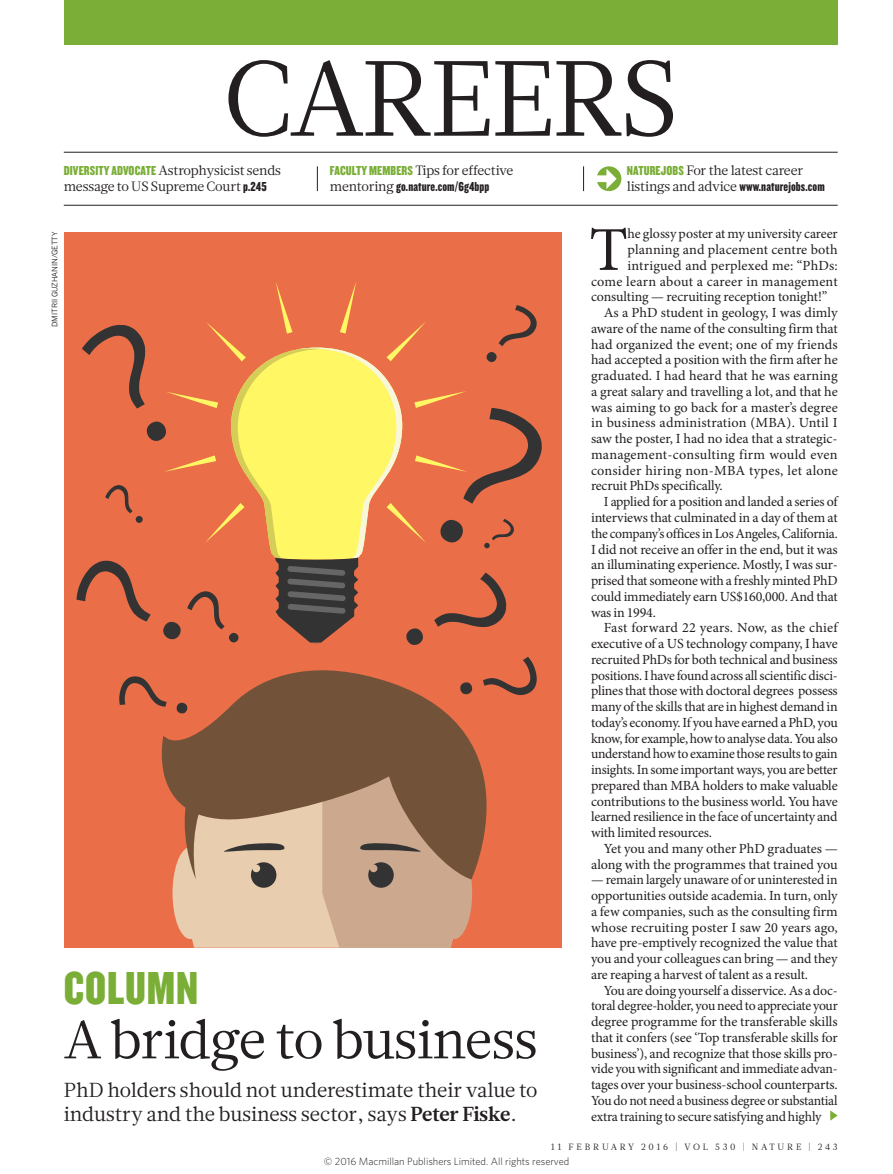
<style>
.page{position:relative;width:893px;height:1174px;background:#fff}
.page>*{position:absolute;margin:0;border:0;box-sizing:border-box;transform-origin:0 0}
.t1{font:106.5px "Glosa Math";letter-spacing:-.025em;color:#231f20}
.BODY_DROP_CAP{font:62.4px "Minion Pro";color:#231f20}
.COLUMN_HEADING{font:54px "Glosa Math";letter-spacing:-.01em;color:#231f20}
.COLUMN_STRAP{font:48px "Knockout 69 Full Liteweight";letter-spacing:.02em;color:#7aae36}
.COLUMN_STANDFIRST{font:20.25px/23.7px "Glosa Math";letter-spacing:-.005em;color:#231f20}
.BODY_INDENT{font:13.95px/15.8px "Minion Pro";letter-spacing:-.015em;color:#231f20;text-align:justify}
.BODY_DROP_CAP-2{font:13.95px "Minion Pro";letter-spacing:.005em;color:#231f20}
.MINI_TOC_TEXT{font:13.5px/15.8px "Glosa Math";letter-spacing:-.01em;color:#231f20}
.t2{font:13.5px "Knockout 69 Full Liteweight";letter-spacing:.01em;color:#231f20}
.t3{font:300 10.5px "Whitney";color:#231f20}
.t4{font:9px "Glosa Math";letter-spacing:.3em;color:#231f20}
.PIC_CREDIT{font:7.5px "News Gothic MTOT";color:#231f20}
.s1{font-family:"Knockout 69 Full Liteweight";color:#7aae36}
.s2{font-family:"Knockout 69 Full Liteweight"}
.s3{font-weight:700}
.s4{font-family:"Glosa Math"}
</style>
<div class="page">
<div style="left:597px;top:166px;width:24px;height:25px;background:#7aae36;border-radius:50%"></div>
<div style="left:596px;top:175px;width:12px;height:7px;background:#fff"></div>
<svg style="left:606px;top:169px;width:11px;height:20px"></svg>
<svg style="left:830px;top:1110px;width:8px;height:10px"></svg>
<div style="left:64px;top:232px;width:497px;height:715px;background:#ea6f49"></div>
<div style="left:173px;top:879px;width:149px;height:68px;background:#e8cdaf"></div>
<svg style="left:161px;top:670px;width:161px;height:209px;fill:#725238"></svg>
<div style="left:251px;top:862px;width:25px;height:25px;background:#333;border-radius:50%"></div>
<div style="left:252px;top:864px;width:8px;height:8px;background:#e8cdaf;border-radius:50%"></div>
<svg style="left:224px;top:842px;width:61px;height:10px"></svg>
<svg style="left:322px;top:656px;width:215px;height:291px"></svg>
<svg style="left:119px;top:676px;width:69px;height:37px"></svg>
<svg style="left:76px;top:282px;width:466px;height:363px"></svg>
<div style="left:64px;top:0;width:774px;height:45px;background:#7aae36"></div>
<hr style="left:64px;top:152px;width:774px;height:1px;background:#231f20">
<hr style="left:64px;top:205px;width:774px;height:1px;background:#231f20">
<svg style="left:317px;top:166px;width:1px;height:25px"></svg>
<svg style="left:583px;top:166px;width:1px;height:25px"></svg>
<h1 class="t1" style="left:223px;top:29px;width:457px">CAREERS</h1>
<p class="MINI_TOC_TEXT" style="left:64px;top:163px;width:219px"><span class="s1">DIVERSITY ADVOCATE</span> Astrophysicist sends message to US Supreme Court <span class="s2">p.245</span></p>
<p class="PIC_CREDIT" style="left:50px;top:327px;width:96px;rotate:-90deg">DMITRII GUZHANIN/GETTY</p>
<p class="MINI_TOC_TEXT" style="left:330px;top:163px;width:185px"><span class="s1">FACULTY MEMBERS</span> Tips for effective mentoring <span class="s2">go.nature.com/6g4bpp</span></p>
<p class="COLUMN_STRAP" style="left:64px;top:958px;width:136px">COLUMN</p>
<p class="COLUMN_HEADING" style="left:64px;top:1004px;width:475px">A bridge to business</p>
<p class="COLUMN_STANDFIRST" style="left:64px;top:1078px;width:475px">PhD holders should not underestimate their value to industry and the business sector, says <span class="s3">Peter Fiske</span>.</p>
<p class="MINI_TOC_TEXT" style="left:627px;top:163px;width:178px"><span class="s1">NATUREJOBS</span> For the latest career</p>
<p class="t2" style="left:627px;top:178px;width:199px"><span class="s4">listings and advice</span> www.naturejobs.com</p>
<p class="BODY_DROP_CAP" style="left:589px;top:208px;width:40px">T</p>
<p class="BODY_DROP_CAP-2" style="left:627px;top:224px;width:212px">he glossy poster at my university career</p>
<p class="BODY_DROP_CAP-2" style="left:627px;top:240px;width:212px">planning and placement centre both</p>
<p class="BODY_DROP_CAP-2" style="left:627px;top:256px;width:212px">intrigued and perplexed me: “PhDs:</p>
<p class="BODY_DROP_CAP-2" style="left:591px;top:272px;width:248px">come learn about a career in management</p>
<p class="BODY_DROP_CAP-2" style="left:591px;top:287px;width:238px">consulting — recruiting reception tonight!”</p>
<p class="BODY_INDENT" style="left:591px;top:305px;width:248px;text-indent:13px">As a PhD student in geology, I was dimly aware of the name of the consulting firm that had organized the event; one of my friends had accepted a position with the firm after he graduated. I had heard that he was earning a great salary and travelling a lot, and that he was aiming to go back for a master’s degree in business administration (MBA). Until I saw the poster, I had no idea that a strategic&shy;management-consulting firm would even consider hiring non-MBA types, let alone recruit PhDs specifically.</p>
<p class="BODY_INDENT" style="left:591px;top:494px;width:248px;text-indent:13px">I applied for a position and landed a series of interviews that culminated in a day of them at the company’s offices in Los Angeles, California.<br>I did not receive an offer in the end, but it was an illuminating experience. Mostly, I was sur&shy;prised that someone with a freshly minted PhD could immediately earn US$160,000. And that was in 1994.</p>
<p class="BODY_INDENT" style="left:591px;top:620px;width:248px;text-indent:13px">Fast forward 22 years. Now, as the chief executive of a US technology company, I have recruited PhDs for both technical and business positions. I have found across all scientific disci&shy;plines that those with doctoral degrees possess many of the skills that are in highest demand in today’s economy. If you have earned a PhD, you know, for example, how to analyse data. You also understand how to examine those results to gain insights. In some important ways, you are better prepared than MBA holders to make valuable contributions to the business world. You have learned resilience in the face of uncertainty and with limited resources.</p>
<p class="BODY_INDENT" style="left:591px;top:840px;width:248px;text-align:right">Yet you and many other PhD graduates — along with the programmes that trained you</p>
<p class="BODY_INDENT" style="left:591px;top:872px;width:248px">— remain largely unaware of or uninterested in opportunities outside academia. In turn, only a few companies, such as the consulting firm whose recruiting poster I saw 20 years ago, have pre-emptively recognized the value that you and your colleagues can bring — and they are reaping a harvest of talent as a result.</p>
<p class="BODY_INDENT" style="left:591px;top:982px;width:248px;text-indent:13px">You are doing yourself a disservice. As a doc&shy;toral degree-holder, you need to appreciate your degree programme for the transferable skills that it confers (see ‘Top transferable skills for business’), and recognize that those skills pro&shy;vide you with significant and immediate advan&shy;tages over your business-school counterparts.<br>You do not need a business degree or substantial extra training to secure satisfying and highly</p>
<p class="t4" style="left:551px;top:1141px;width:288px">11 FEBRUARY 2016 | VOL 530 | NATURE | 243</p>
<p class="t3" style="left:324px;top:1154px;width:247px">© 2016 Macmillan Publishers Limited. All rights reserved</p>
</div>
